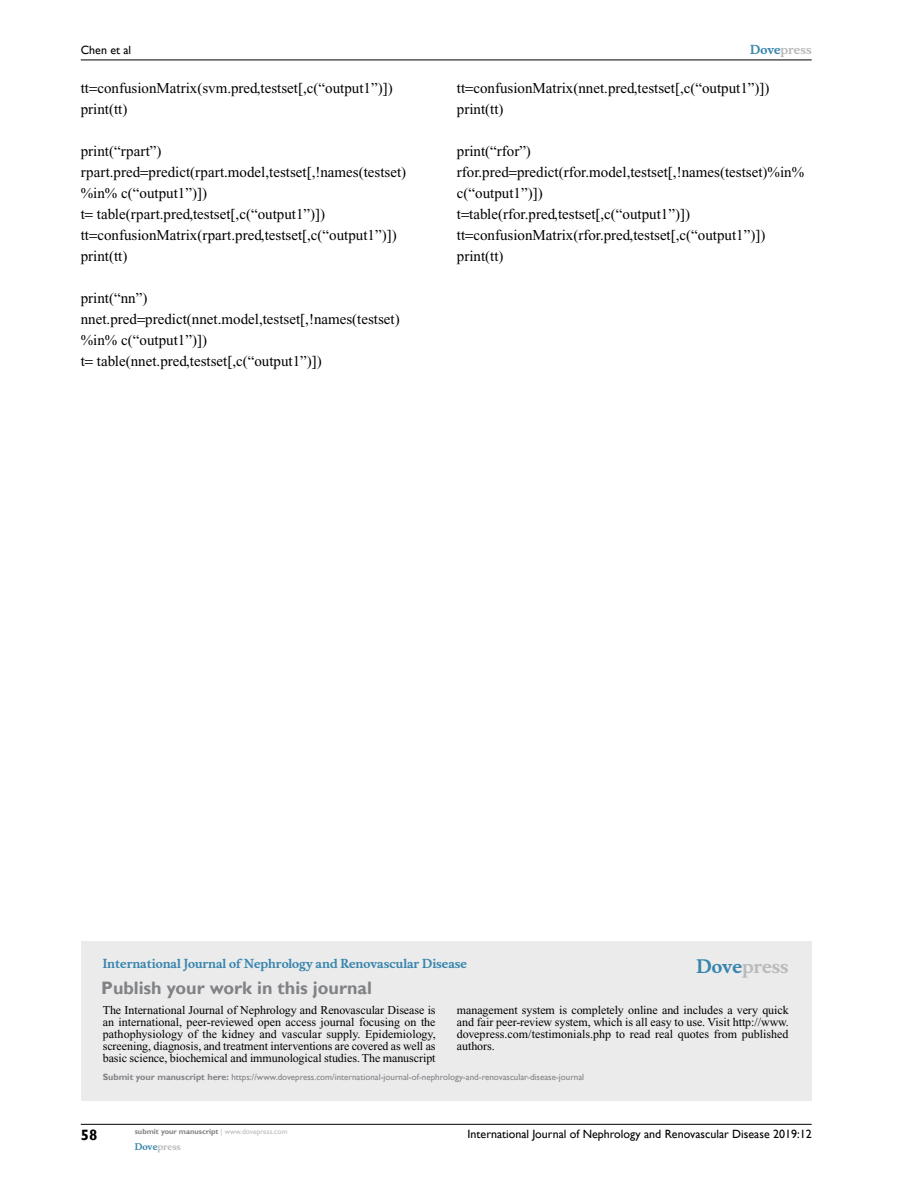
<style>
.page{position:relative;width:918px;height:1188px;background:#fff}
.page>*{position:absolute;margin:0;border:0;box-sizing:border-box;transform-origin:0 0}
.t1{font:700 18px "Gill Sans";color:#808285}
.t2{font:700 18px "Musee";color:#b8babc}
.t3{font:15px/21px "Times New Roman";color:#000}
.t4{font:700 15px "Gill Sans";color:#000}
.t5{font:12px/12px "Times New Roman";letter-spacing:-.005em;color:#000;text-align:justify}
.t6{font:12px "Gill Sans";color:#000}
.t7{font:700 12px "Musee";color:#3785ad}
.t8{font:700 12px "Musee";color:#b8babc}
.t9{font:9px "Gill Sans";color:#808285}
.t10{font:700 9px "Musee";color:#b8babc}
.t11{font:700 7.5px "Gill Sans";color:#808285}
.s1{color:#3785ad}
.s2{font-weight:700}
.s3{font-weight:400;color:#b8babc}
</style>
<div class="page">
<div style="left:81px;top:941px;width:731px;height:160px;background:#ebebec"></div>
<hr style="left:81px;top:1124px;width:731px;height:1px;background:#000">
<hr style="left:81px;top:60px;width:731px;height:1px;background:#000">
<p class="t6" style="left:81px;top:43px;width:52px">Chen et al</p>
<p class="t3" style="left:81px;top:77px;width:313px">tt confusionMatrix(svm.pred,testset[,c(“output1”)]) print(tt)</p>
<p class="t3" style="left:81px;top:140px;width:327px">print(“rpart”)<br>rpart.pred predict(rpart.model,testset[,!names(testset) %in% c(“output1”)])<br>t table(rpart.pred,testset[,c(“output1”)])<br>tt confusionMatrix(rpart.pred,testset[,c(“output1”)]) print(tt)</p>
<p class="t3" style="left:81px;top:287px;width:321px">print(“nn”)<br>nnet.pred predict(nnet.model,testset[,!names(testset) %in% c(“output1”)])<br>t table(nnet.pred,testset[,c(“output1”)])</p>
<p class="t8" style="left:750px;top:43px;width:63px"><span class="s1">Dove</span>press</p>
<p class="t3" style="left:457px;top:77px;width:314px">tt confusionMatrix(nnet.pred,testset[,c(“output1”)]) print(tt)</p>
<p class="t3" style="left:457px;top:140px;width:349px">print(“rfor”)<br>rfor.pred predict(rfor.model,testset[,!names(testset)%in% c(“output1”)])<br>t table(rfor.pred,testset[,c(“output1”)])<br>tt confusionMatrix(rfor.pred,testset[,c(“output1”)]) print(tt)</p>
<p class="t7" style="left:103px;top:956px;width:366px">International Journal of Nephrology and Renovascular Disease</p>
<p class="t1" style="left:101px;top:977px;width:272px">Publish your work in this journal</p>
<p class="t2" style="left:697px;top:955px;width:94px"><span class="s1">Dove</span>press</p>
<p class="t5" style="left:103px;top:1004px;width:334px">The International Journal of Nephrology and Renovascular Disease is an international, peer-reviewed open access journal focusing on the pathophysiology of the kidney and vascular supply. Epidemiology, screening, diagnosis, and treatment interventions are covered as well as basic science, biochemical and immunological studies. The manuscript</p>
<p class="t5" style="left:457px;top:1004px;width:333px">management system is completely online and includes a very quick and fair peer-review system, which is all easy to use. Visit http://www. dovepress.com/testimonials.php to read real quotes from published authors.</p>
<p class="t9" style="left:103px;top:1072px;width:483px"><span class="s2">Submit your manuscript here:</span> https://www.dovepress.com/international-journal-of-nephrology-and-renovascular-disease-journal</p>
<p class="t4" style="left:81px;top:1126px;width:18px">58</p>
<p class="t11" style="left:135px;top:1127px;width:154px">submit your manuscript <span class="s3">| www.dovepress.com</span></p>
<p class="t10" style="left:135px;top:1141px;width:48px"><span class="s1">Dove</span>press</p>
<p class="t6" style="left:468px;top:1127px;width:346px">International Journal of Nephrology and Renovascular Disease 2019:12</p>
</div>
